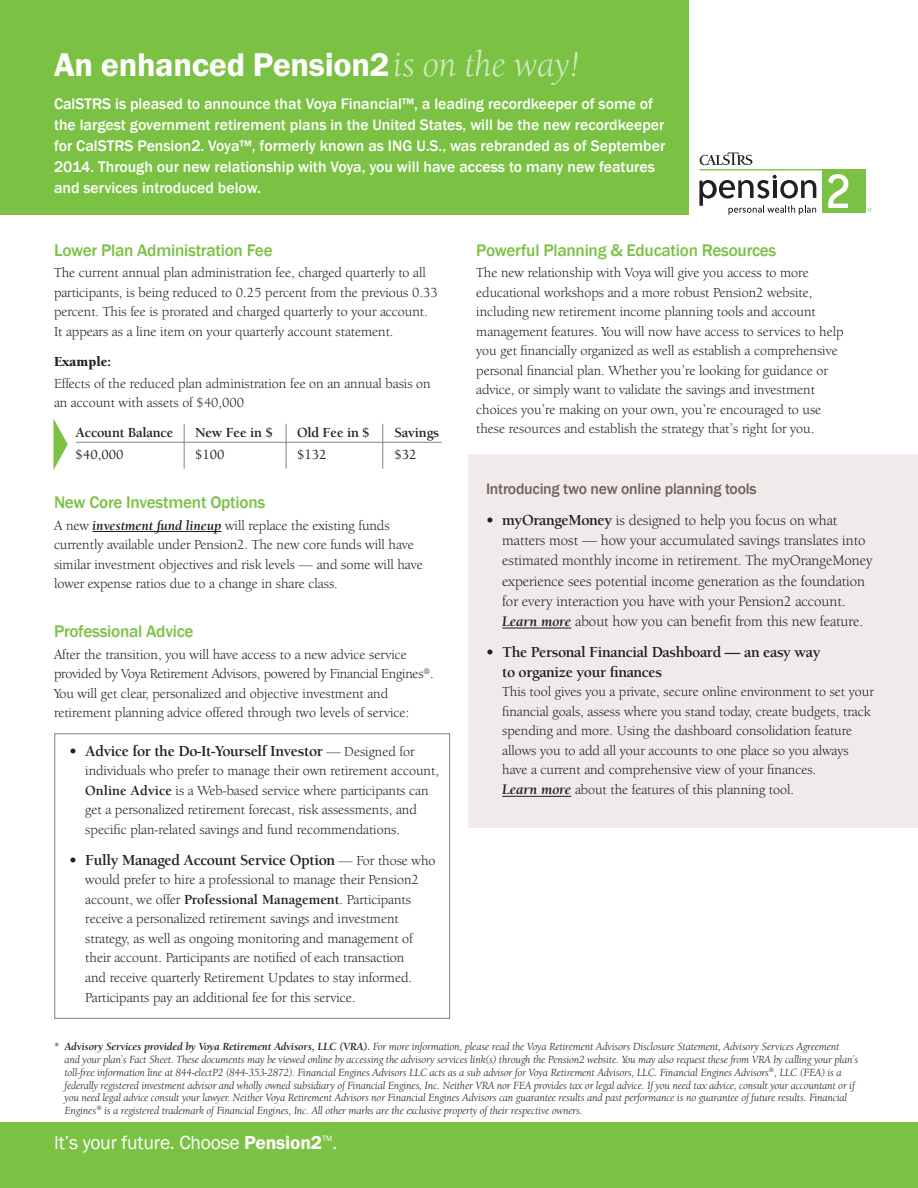
<style>
.page{position:relative;width:918px;height:1188px;background:#fff}
.page>*{position:absolute;margin:0;border:0;box-sizing:border-box;transform-origin:0 0}
.t1{font:600 34.05px "Franklin Got ITC";letter-spacing:-.01em;color:#fff}
.t2{font:19.5px "Franklin Gothic";letter-spacing:-.01em;color:#fff}
.Subhead{font:500 17.25px "Franklin Gothic";letter-spacing:-.015em;color:#7bc144}
.intro{font:500 15.75px/21px "Franklin Gothic";color:#fff}
.t3{font:700 15.75px/19.5px "Berkeley";letter-spacing:-.025em;color:#231f20}
.Subhead-2{font:500 15.75px "Franklin Gothic";letter-spacing:-.015em;color:#716259}
.t4{font:15px/20.2px "Berkeley Oldstyle IT Cby BT";color:#231f20}
.Main_Text{font:14.25px/19.5px "Berkeley Oldstyle IT Cby BT";color:#231f20}
.Main_Text-2{font:700 14.25px "Berkeley";letter-spacing:-.015em;color:#231f20}
.Main_Text-3{font:500 14.25px "Berkeley Oldstyle IT Cby BT";color:#231f20}
.Main_Text-4{font:900 14.25px "Berkeley Oldstyle IT Cby BT";color:#231f20}
.note{font:italic 11.25px/12.8px "Berkeley Oldstyle IT Cby BT";color:#231f20}
.t5{font:8.1px "Franklin Gothic";color:#fff}
.s1{font-family:"Berkeley";font-weight:400;font-style:italic;font-size:37.65px}
.s2{font-weight:700;font-style:italic}
.s3{font-family:"Berkeley Oldstyle IT Cby BT";font-weight:400;font-size:14.25px}
.s4{font-family:"Berkeley";font-weight:700}
.s5{font-size:15px}
.s6{font-family:"Berkeley";font-weight:700;font-size:15.75px}
.s7{font-weight:700;font-style:italic;font-size:15px}
.s8{font-weight:700}
.s9{font-family:"Franklin Got ITC";font-weight:600}
</style>
<div class="page">
<div style="left:0;top:1122px;width:918px;height:66px;background:#7bc144"></div>
<div style="left:0;top:0;width:688px;height:214px;background:#7bc144"></div>
<div style="left:54px;top:733px;width:396px;height:286px;border:1px solid #8f8279"></div>
<div style="left:469px;top:455px;width:449px;height:373px;background:#f0ebea"></div>
<hr style="left:93px;top:531px;width:129px;height:1px;background:#231f20">
<hr style="left:502px;top:628px;width:69px;height:1px;background:#231f20">
<hr style="left:502px;top:796px;width:69px;height:1px;background:#231f20">
<div style="left:822px;top:169px;width:44px;height:44px;background:#7bc144"></div>
<svg style="left:828px;top:174px;width:20px;height:34px"></svg>
<hr style="left:699px;top:169px;width:126px;height:1px;background:#7bc144">
<svg style="left:699px;top:175px;width:117px;height:40px"></svg>
<svg style="left:700px;top:153px;width:52px;height:12px"></svg>
<svg style="left:868px;top:208px;width:3px;height:4px"></svg>
<svg style="left:53px;top:419px;width:15px;height:51px"></svg>
<hr style="left:76px;top:442px;width:366px;height:1px;background:#8f8279">
<hr style="left:184px;top:424px;width:1px;height:45px;background:#8f8279">
<hr style="left:286px;top:424px;width:1px;height:45px;background:#8f8279">
<hr style="left:382px;top:424px;width:1px;height:45px;background:#8f8279">
<p class="t1" style="left:54px;top:45px;width:527px">An enhanced Pension2<span class="s1">is on the way!</span></p>
<p class="intro" style="left:54px;top:94px;width:613px">CalSTRS is pleased to announce that Voya Financial™, a leading recordkeeper of some of the largest government retirement plans in the United States, will be the new recordkeeper for CalSTRS Pension2. Voya™, formerly known as ING U.S., was rebranded as of September 2014. Through our new relationship with Voya, you will have access to many new features and services introduced below.</p>
<p class="Subhead" style="left:54px;top:239px;width:220px">Lower Plan Administration Fee</p>
<p class="Main_Text" style="left:54px;top:263px;width:385px">The current annual plan administration fee, charged quarterly to all participants, is being reduced to 0.25 percent from the previous 0.33 percent. This fee is prorated and charged quarterly to your account.<br>It appears as a line item on your quarterly account statement.</p>
<p class="Main_Text-4" style="left:54px;top:353px;width:59px">Example:</p>
<p class="Main_Text" style="left:54px;top:373px;width:378px">Effects of the reduced plan administration fee on an annual basis on an account with assets of $40,000</p>
<p class="Main_Text-2" style="left:76px;top:425px;width:99px">Account Balance</p>
<p class="Main_Text-2" style="left:195px;top:425px;width:79px">New Fee in $</p>
<p class="Main_Text-2" style="left:297px;top:425px;width:74px">Old Fee in $</p>
<p class="Main_Text-2" style="left:395px;top:425px;width:46px">Savings</p>
<p class="Main_Text-3" style="left:76px;top:446px;width:50px">$40,000</p>
<p class="Main_Text-3" style="left:195px;top:446px;width:31px">$100</p>
<p class="Main_Text-3" style="left:297px;top:446px;width:31px">$132</p>
<p class="Main_Text-3" style="left:395px;top:446px;width:24px">$32</p>
<p class="Subhead" style="left:54px;top:492px;width:213px">New Core Investment Options</p>
<p class="Main_Text" style="left:54px;top:515px;width:370px">A new <span class="s2">investment fund lineup</span> will replace the existing funds currently available under Pension2. The new core funds will have similar investment objectives and risk levels — and some will have lower expense ratios due to a change in share class.</p>
<p class="Subhead" style="left:54px;top:621px;width:141px">Professional Advice</p>
<p class="Main_Text" style="left:54px;top:644px;width:381px">After the transition, you will have access to a new advice service provided by Voya Retirement Advisors, powered by Financial Engines<sup>®</sup>.<br>You will get clear, personalized and objective investment and retirement planning advice offered through two levels of service:</p>
<p class="t3" style="left:69px;top:741px;width:347px">• Advice for the Do-It-Yourself Investor <span class="s3">— Designed for</span></p>
<p class="Main_Text" style="left:85px;top:761px;width:355px">individuals who prefer to manage their own retirement account, <span class="s4">Online Advice</span> is a Web-based service where participants can get a personalized retirement forecast, risk assessments, and specific plan-related savings and fund recommendations.</p>
<p class="t3" style="left:69px;top:850px;width:368px">• Fully Managed Account Service Option <span class="s3">— For those who</span></p>
<p class="Main_Text" style="left:85px;top:870px;width:335px">would prefer to hire a professional to manage their Pension2 account, we offer <span class="s4">Professional Management</span>. Participants receive a personalized retirement savings and investment strategy, as well as ongoing monitoring and management of their account. Participants are notified of each transaction and receive quarterly Retirement Updates to stay informed.<br>Participants pay an additional fee for this service<span class="s5">.</span></p>
<p class="Subhead" style="left:476px;top:239px;width:302px">Powerful Planning &amp; Education Resources</p>
<p class="Main_Text" style="left:476px;top:263px;width:369px">The new relationship with Voya will give you access to more educational workshops and a more robust Pension2 website, including new retirement income planning tools and account management features. You will now have access to services to help you get financially organized as well as establish a comprehensive personal financial plan. Whether you’re looking for guidance or advice, or simply want to validate the savings and investment choices you’re making on your own, you’re encouraged to use these resources and establish the strategy that’s right for you.</p>
<p class="Subhead-2" style="left:486px;top:479px;width:272px">Introducing two new online planning tools</p>
<p class="t4" style="left:502px;top:510px;width:372px;text-indent:-16px"><span class="s6">• myOrangeMoney</span> is designed to help you focus on what matters most — how your accumulated savings translates into estimated monthly income in retirement. The myOrangeMoney experience sees potential income generation as the foundation for every interaction you have with your Pension2 account.<br><span class="s2">Learn more</span> about how you can benefit from this new feature.</p>
<p class="t3" style="left:502px;top:643px;width:320px;text-indent:-16px">• The Personal Financial Dashboard — an easy way to organize your finances</p>
<p class="Main_Text" style="left:502px;top:682px;width:373px">This tool gives you a private, secure online environment to set your financial goals, assess where you stand today, create budgets, track spending and more. Using the dashboard consolidation feature allows you to add all your accounts to one place so you always have a current and comprehensive view of your finances.<br><span class="s7">Learn more</span> about the features of this planning tool.</p>
<p class="note" style="left:65px;top:1040px;width:795px;text-indent:-11px">* <span class="s8">Advisory Services provided by Voya Retirement Advisors, LLC (VRA).</span> For more information, please read the Voya Retirement Advisors Disclosure Statement, Advisory Services Agreement<br>and your plan’s Fact Sheet. These documents may be viewed online by accessing the advisory services link(s) through the Pension2 website. You may also request these from VRA by calling your plan’s toll-free information line at 844-electP2 (844-353-2872). Financial Engines Advisors LLC acts as a sub advisor for Voya Retirement Advisors, LLC. Financial Engines Advisors<sup>®</sup>, LLC (FEA) is a federally registered investment advisor and wholly owned subsidiary of Financial Engines, Inc. Neither VRA nor FEA provides tax or legal advice. If you need tax advice, consult your accountant or if you need legal advice consult your lawyer. Neither Voya Retirement Advisors nor Financial Engines Advisors can guarantee results and past performance is no guarantee of future results. Financial Engines<sup>®</sup> is a registered trademark of Financial Engines, Inc. All other marks are the exclusive property of their respective owners.</p>
<h2 class="t2" style="left:54px;top:1130px;width:270px">It’s your future. Choose <span class="s9">Pension2</span></h2>
<p class="t5" style="left:322px;top:1133px;width:12px">TM</p>
<h2 class="t2" style="left:332px;top:1130px;width:6px">.</h2>
</div>
